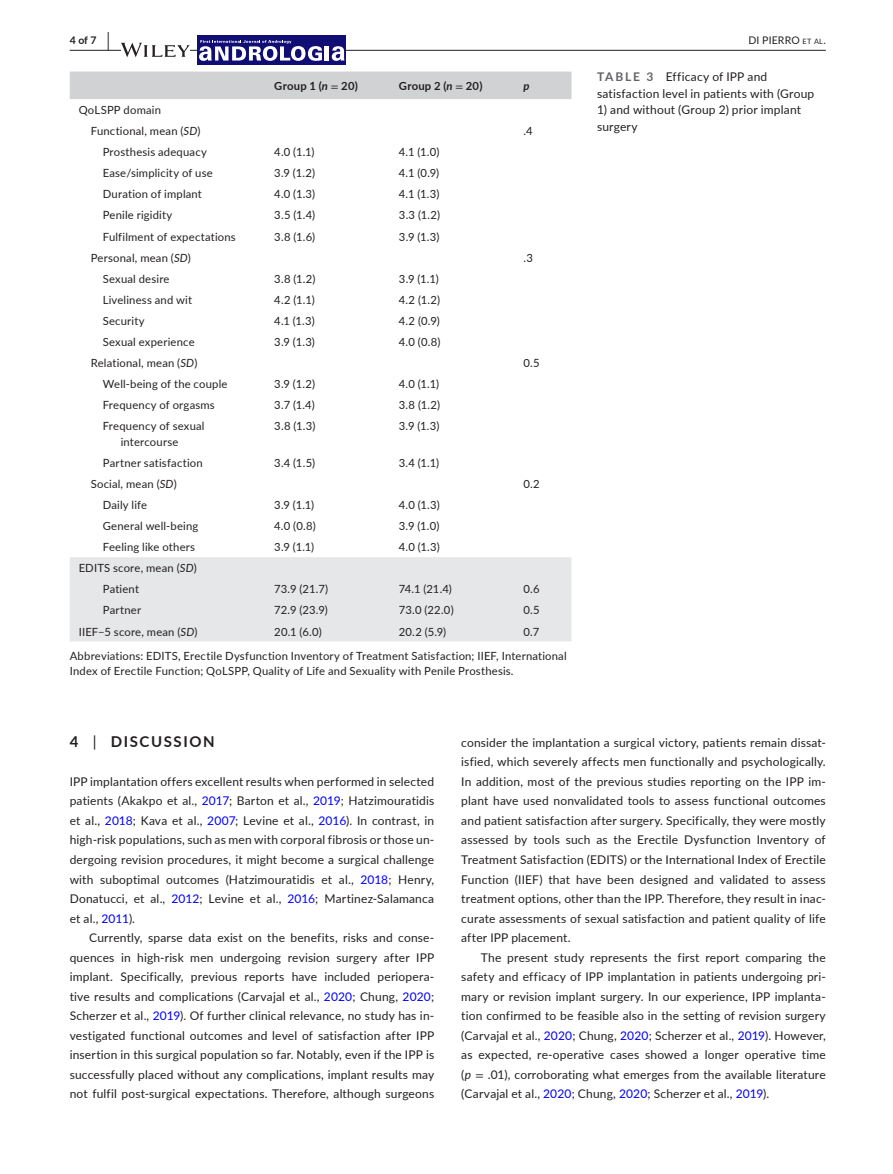
<style>
.page{position:relative;width:893px;height:1174px;background:#fff}
.page>*{position:absolute;margin:0;border:0;box-sizing:border-box;transform-origin:0 0}
.t1{font:700 15px "Lato";letter-spacing:.11em;color:#231f20}
.t2{font:12px/19.5px "Lato";letter-spacing:.015em;color:#231f20;text-align:justify}
.t3{font:11.25px/21px "Lato";letter-spacing:.015em;color:#231f20}
.t4{font:700 11.25px "Lato";letter-spacing:.02em;color:#231f20}
.t5{font:italic 700 11.25px "Lato";color:#231f20}
.t6{font:10.5px "Lato";letter-spacing:.015em;color:#231f20}
.t7{font:700 10.5px "Lato";color:#231f20}
.s1{font-size:19.5px}
.s2{font-size:7.35px}
.s3{font-style:italic}
.s4{font-family:"STIX";font-weight:400}
.s5{font-weight:700;color:#636366}
.s6{font-weight:400}
.s7{color:#00f}
.s8{font-family:"STIX"}
</style>
<div class="page">
<hr style="left:70px;top:50px;width:756px;height:1px;background:#231f20">
<svg style="left:121px;top:43px;width:69px;height:14px"></svg>
<div style="left:197px;top:35px;width:149px;height:30px;background:#100d75"></div>
<svg style="left:199px;top:40px;width:123px;height:21px"></svg>
<hr style="left:325px;top:46px;width:4px;height:14px;background:#fff">
<svg style="left:332px;top:46px;width:12px;height:15px"></svg>
<div style="left:70px;top:72px;width:501px;height:27px;background:#d1d2d4"></div>
<div style="left:70px;top:557px;width:501px;height:84px;background:#e6e7e9"></div>
<p class="t7" style="left:70px;top:33px;width:41px">4 of 7 <span class="s1">|</span></p>
<p class="t6" style="left:748px;top:33px;width:79px">DI PIERRO <span class="s2">et al</span>.</p>
<p class="t3" style="left:91px;top:99px;width:111px;text-indent:-12px">QoLSPP domain<br>Functional, mean (<span class="s3">SD</span>)</p>
<p class="t4" style="left:274px;top:77px;width:85px">Group 1 (<span class="s3">n</span> <span class="s4">=</span> 20)</p>
<p class="t4" style="left:399px;top:77px;width:85px">Group 2 (<span class="s3">n</span> <span class="s4">=</span> 20)</p>
<p class="t5" style="left:523px;top:77px;width:8px">p</p>
<p class="t3" style="left:523px;top:120px;width:11px">.4</p>
<p class="t3" style="left:103px;top:141px;width:106px">Prosthesis adequacy</p>
<p class="t3" style="left:274px;top:141px;width:42px">4.0 (1.1)</p>
<p class="t3" style="left:399px;top:141px;width:42px">4.1 (1.0)</p>
<p class="t3" style="left:103px;top:162px;width:112px">Ease/simplicity of use</p>
<p class="t3" style="left:274px;top:162px;width:42px">3.9 (1.2)</p>
<p class="t3" style="left:399px;top:162px;width:42px">4.1 (0.9)</p>
<p class="t3" style="left:103px;top:183px;width:101px">Duration of implant</p>
<p class="t3" style="left:274px;top:183px;width:42px">4.0 (1.3)</p>
<p class="t3" style="left:399px;top:183px;width:42px">4.1 (1.3)</p>
<p class="t3" style="left:103px;top:204px;width:71px">Penile rigidity</p>
<p class="t3" style="left:274px;top:204px;width:42px">3.5 (1.4)</p>
<p class="t3" style="left:399px;top:204px;width:43px">3.3 (1.2)</p>
<p class="t3" style="left:103px;top:225px;width:135px">Fulfilment of expectations</p>
<p class="t3" style="left:274px;top:225px;width:42px">3.8 (1.6)</p>
<p class="t3" style="left:399px;top:225px;width:42px">3.9 (1.3)</p>
<p class="t3" style="left:91px;top:246px;width:102px">Personal, mean (<span class="s3">SD</span>)</p>
<p class="t3" style="left:523px;top:246px;width:11px">.3</p>
<p class="t3" style="left:103px;top:268px;width:68px">Sexual desire</p>
<p class="t3" style="left:274px;top:268px;width:43px">3.8 (1.2)</p>
<p class="t3" style="left:399px;top:268px;width:42px">3.9 (1.1)</p>
<p class="t3" style="left:103px;top:289px;width:91px">Liveliness and wit</p>
<p class="t3" style="left:274px;top:289px;width:42px">4.2 (1.1)</p>
<p class="t3" style="left:399px;top:289px;width:43px">4.2 (1.2)</p>
<p class="t3" style="left:103px;top:310px;width:43px">Security</p>
<p class="t3" style="left:274px;top:310px;width:42px">4.1 (1.3)</p>
<p class="t3" style="left:399px;top:310px;width:42px">4.2 (0.9)</p>
<p class="t3" style="left:103px;top:331px;width:93px">Sexual experience</p>
<p class="t3" style="left:274px;top:331px;width:42px">3.9 (1.3)</p>
<p class="t3" style="left:399px;top:331px;width:43px">4.0 (0.8)</p>
<p class="t3" style="left:91px;top:352px;width:108px">Relational, mean (<span class="s3">SD</span>)</p>
<p class="t3" style="left:523px;top:352px;width:18px">0.5</p>
<p class="t3" style="left:103px;top:373px;width:126px">Well-being of the couple</p>
<p class="t3" style="left:274px;top:373px;width:42px">3.9 (1.2)</p>
<p class="t3" style="left:399px;top:373px;width:42px">4.0 (1.1)</p>
<p class="t3" style="left:103px;top:394px;width:114px">Frequency of orgasms</p>
<p class="t3" style="left:274px;top:394px;width:42px">3.7 (1.4)</p>
<p class="t3" style="left:399px;top:394px;width:43px">3.8 (1.2)</p>
<p class="t3" style="left:121px;top:418px;width:85px;line-height:15.8px;text-indent:-18px">Frequency of sexual intercourse</p>
<p class="t3" style="left:274px;top:415px;width:43px">3.8 (1.3)</p>
<p class="t3" style="left:399px;top:415px;width:42px">3.9 (1.3)</p>
<p class="t3" style="left:103px;top:452px;width:102px">Partner satisfaction</p>
<p class="t3" style="left:274px;top:452px;width:42px">3.4 (1.5)</p>
<p class="t3" style="left:399px;top:452px;width:42px">3.4 (1.1)</p>
<p class="t3" style="left:91px;top:473px;width:87px">Social, mean (<span class="s3">SD</span>)</p>
<p class="t3" style="left:523px;top:473px;width:18px">0.2</p>
<p class="t3" style="left:103px;top:494px;width:46px">Daily life</p>
<p class="t3" style="left:274px;top:494px;width:42px">3.9 (1.1)</p>
<p class="t3" style="left:399px;top:494px;width:42px">4.0 (1.3)</p>
<p class="t3" style="left:103px;top:515px;width:97px">General well-being</p>
<p class="t3" style="left:274px;top:515px;width:43px">4.0 (0.8)</p>
<p class="t3" style="left:399px;top:515px;width:42px">3.9 (1.0)</p>
<p class="t3" style="left:103px;top:536px;width:94px">Feeling like others</p>
<p class="t3" style="left:274px;top:536px;width:42px">3.9 (1.1)</p>
<p class="t3" style="left:399px;top:536px;width:42px">4.0 (1.3)</p>
<p class="t3" style="left:103px;top:557px;width:96px;text-indent:-24px">EDITS score, mean (<span class="s3">SD</span>)<br>Patient</p>
<p class="t3" style="left:274px;top:578px;width:55px">73.9 (21.7)</p>
<p class="t3" style="left:399px;top:578px;width:55px">74.1 (21.4)</p>
<p class="t3" style="left:523px;top:578px;width:18px">0.6</p>
<p class="t3" style="left:103px;top:599px;width:40px">Partner</p>
<p class="t3" style="left:274px;top:599px;width:55px">72.9 (23.9)</p>
<p class="t3" style="left:399px;top:599px;width:56px">73.0 (22.0)</p>
<p class="t3" style="left:523px;top:599px;width:18px">0.5</p>
<p class="t3" style="left:79px;top:620px;width:120px">IIEF−5 score, mean (<span class="s3">SD</span>)</p>
<p class="t3" style="left:274px;top:620px;width:49px">20.1 (6.0)</p>
<p class="t3" style="left:399px;top:620px;width:49px">20.2 (5.9)</p>
<p class="t3" style="left:70px;top:619px;width:498px;line-height:24px;text-indent:454px">0.7<br>Abbreviations: EDITS, Erectile Dysfunction Inventory of Treatment Satisfaction; IIEF, International</p>
<p class="t3" style="left:70px;top:660px;width:445px">Index of Erectile Function; QoLSPP, Quality of Life and Sexuality with Penile Prosthesis.</p>
<p class="t2" style="left:597px;top:68px;width:219px;line-height:16.5px"><span class="s5">TABLE 3</span> Efficacy of IPP and satisfaction level in patients with (Group</p>
<p class="t2" style="left:597px;top:101px;width:206px;line-height:16.5px">1) and without (Group 2) prior implant surgery</p>
<p class="t1" style="left:70px;top:730px;width:147px">4 <span class="s6">|</span> DISCUSSION</p>
<p class="t2" style="left:70px;top:771px;width:366px">IPP implantation offers excellent results when performed in selected patients (Akakpo et al., <span class="s7">2017</span>; Barton et al., <span class="s7">2019</span>; Hatzimouratidis et al., <span class="s7">2018</span>; Kava et al., <span class="s7">2007</span>; Levine et al., <span class="s7">2016</span>). In contrast, in high-risk populations, such as men with corporal fibrosis or those un&shy;dergoing revision procedures, it might become a surgical challenge with suboptimal outcomes (Hatzimouratidis et al., <span class="s7">2018</span>; Henry, Donatucci, et al., <span class="s7">2012</span>; Levine et al., <span class="s7">2016</span>; Martinez-Salamanca et al., <span class="s7">2011</span>).</p>
<p class="t2" style="left:70px;top:927px;width:366px;text-indent:20px">Currently, sparse data exist on the benefits, risks and conse&shy;quences in high-risk men undergoing revision surgery after IPP implant. Specifically, previous reports have included periopera&shy;tive results and complications (Carvajal et al., <span class="s7">2020</span>; Chung, <span class="s7">2020</span>; Scherzer et al., <span class="s7">2019</span>). Of further clinical relevance, no study has in&shy;vestigated functional outcomes and level of satisfaction after IPP insertion in this surgical population so far. Notably, even if the IPP is successfully placed without any complications, implant results may not fulfil post-surgical expectations. Therefore, although surgeons</p>
<p class="t2" style="left:461px;top:732px;width:366px">consider the implantation a surgical victory, patients remain dissat&shy;isfied, which severely affects men functionally and psychologically.<br>In addition, most of the previous studies reporting on the IPP im&shy;plant have used nonvalidated tools to assess functional outcomes and patient satisfaction after surgery. Specifically, they were mostly assessed by tools such as the Erectile Dysfunction Inventory of Treatment Satisfaction (EDITS) or the International Index of Erectile Function (IIEF) that have been designed and validated to assess treatment options, other than the IPP. Therefore, they result in inac&shy;curate assessments of sexual satisfaction and patient quality of life after IPP placement.</p>
<p class="t2" style="left:461px;top:947px;width:366px;text-indent:20px">The present study represents the first report comparing the safety and efficacy of IPP implantation in patients undergoing pri&shy;mary or revision implant surgery. In our experience, IPP implanta&shy;tion confirmed to be feasible also in the setting of revision surgery (Carvajal et al., <span class="s7">2020</span>; Chung, <span class="s7">2020</span>; Scherzer et al., <span class="s7">2019</span>). However, as expected, re-operative cases showed a longer operative time (<span class="s3">p</span> <span class="s8">=</span> .01), corroborating what emerges from the available literature (Carvajal et al., <span class="s7">2020</span>; Chung, <span class="s7">2020</span>; Scherzer et al., <span class="s7">2019</span>).</p>
</div>
